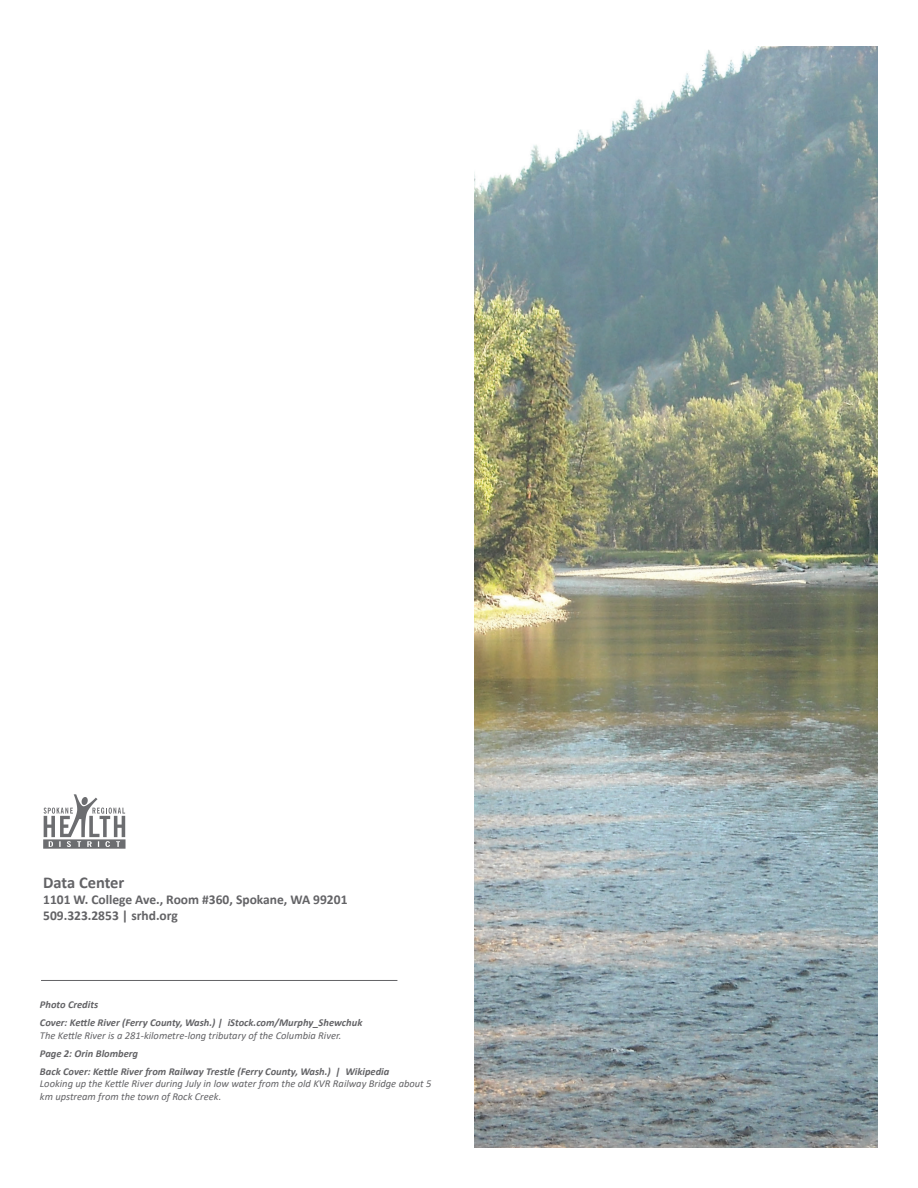
<style>
.page{position:relative;width:918px;height:1188px;background:#fff}
.page>*{position:absolute;margin:0;border:0;box-sizing:border-box;transform-origin:0 0}
.t1{font:700 16.5px "Calibri";letter-spacing:-.005em;color:#636366}
.t2{font:700 13.5px/16.2px "Calibri";color:#636366}
.t3{font:italic 10.5px/12.6px "Calibri";color:#636366}
.t4{font:italic 700 10.5px/18px "Calibri";color:#636366}
</style>
<div class="page">
<hr style="left:41px;top:980px;width:356px;height:1px;background:#636366">
<img style="left:474px;top:47px;width:404px;height:1101px">
<svg style="left:43px;top:794px;width:83px;height:55px"></svg>
<h1 class="t1" style="left:43px;top:871px;width:83px">Data Center</h1>
<p class="t2" style="left:43px;top:891px;width:306px">1101 W. College Ave., Room #360, Spokane, WA 99201<br>509.323.2853 | srhd.org</p>
<p class="t4" style="left:40px;top:995px;width:324px">Photo Credits<br>Cover: Kettle River (Ferry County, Wash.) | iStock.com/Murphy_Shewchuk</p>
<p class="t3" style="left:40px;top:1028px;width:303px">The Kettle River is a 281-kilometre-long tributary of the Columbia River.</p>
<p class="t4" style="left:40px;top:1044px;width:351px">Page 2: Orin Blomberg<br>Back Cover: Kettle River from Railway Trestle (Ferry County, Wash.) | Wikipedia</p>
<p class="t3" style="left:40px;top:1077px;width:393px">Looking up the Kettle River during July in low water from the old KVR Railway Bridge about 5 km upstream from the town of Rock Creek.</p>
</div>
